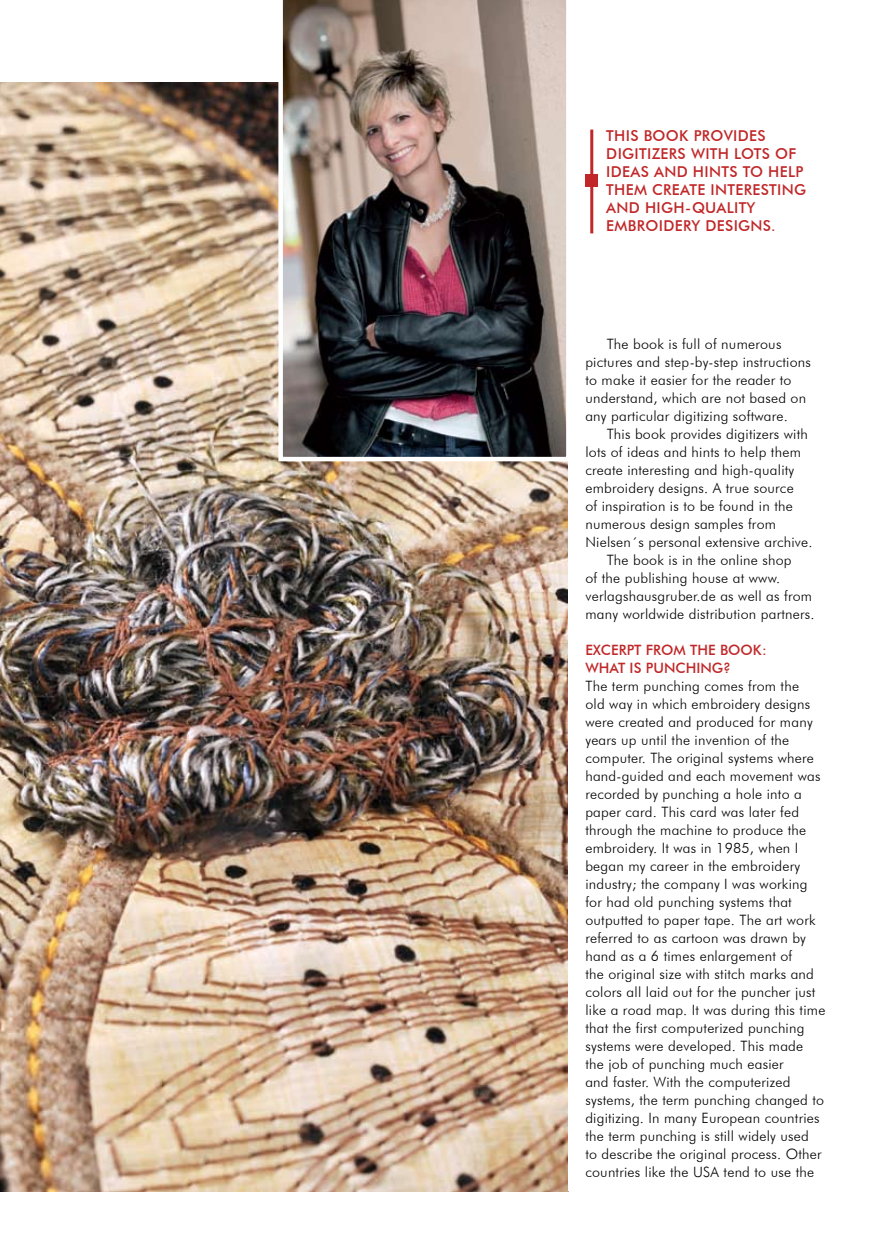
<style>
.page{position:relative;width:893px;height:1255px;background:#fff}
.page>*{position:absolute;margin:0;border:0;box-sizing:border-box;transform-origin:0 0}
.t1{font:500 15px/18px "Futura BT";letter-spacing:.02em;color:#c12728}
.t2{font:300 14.25px/18px "Futura BT";letter-spacing:.015em;color:#000}
.t3{font:500 14.25px/18px "Futura BT";color:#c12728}
</style>
<div class="page">
<img style="left:0;top:82px;width:568px;height:1109px">
<div style="left:585px;top:174px;width:13px;height:13px;background:#c12728"></div>
<hr style="left:590px;top:130px;width:3px;height:103px;background:#c12728">
<img style="left:278px;top:0;width:290px;height:461px">
<p class="t1" style="left:606px;top:126px;width:201px">THIS BOOK PROVIDES<br>DIGITIZERS WITH LOTS OF<br>IDEAS AND HINTS TO HELP<br>THEM CREATE INTERESTING<br>AND HIGH-QUALITY<br>EMBROIDERY DESIGNS.</p>
<p class="t2" style="left:585px;top:334px;width:227px;text-indent:21px">The book is full of numerous pictures and step-by-step instructions to make it easier for the reader to understand, which are not based on any particular digitizing software.</p>
<p class="t2" style="left:607px;top:424px;width:203px">This book provides digitizers with</p>
<p class="t2" style="left:585px;top:442px;width:217px">lots of ideas and hints to help them</p>
<p class="t2" style="left:585px;top:460px;width:210px">create interesting and high-quality</p>
<p class="t2" style="left:585px;top:478px;width:210px">embroidery designs. A true source</p>
<p class="t2" style="left:585px;top:496px;width:209px">of inspiration is to be found in the</p>
<p class="t2" style="left:585px;top:514px;width:192px">numerous design samples from</p>
<p class="t2" style="left:585px;top:532px;width:229px">Nielsen´s personal extensive archive.</p>
<p class="t2" style="left:607px;top:550px;width:186px">The book is in the online shop</p>
<p class="t2" style="left:585px;top:568px;width:196px">of the publishing house at www.</p>
<p class="t2" style="left:585px;top:586px;width:228px">verlagshausgruber.de as well as from</p>
<p class="t2" style="left:585px;top:604px;width:231px">many worldwide distribution partners.</p>
<p class="t3" style="left:585px;top:640px;width:183px">EXCERPT FROM THE BOOK:<br>WHAT IS PUNCHING?</p>
<p class="t2" style="left:585px;top:676px;width:241px">The term punching comes from the<br>old way in which embroidery designs were created and produced for many years up until the invention of the computer. The original systems where hand-guided and each movement was recorded by punching a hole into a paper card. This card was later fed through the machine to produce the embroidery. It was in 1985, when I began my career in the embroidery industry; the company I was working for had old punching systems that outputted to paper tape. The art work referred to as cartoon was drawn by hand as a 6 times enlargement of<br>the original size with stitch marks and colors all laid out for the puncher just like a road map. It was during this time that the first computerized punching systems were developed. This made<br>the job of punching much easier<br>and faster. With the computerized systems, the term punching changed to digitizing. In many E uropean countries the term punching is still widely used<br>to describe the original process. Other countries like the USA tend to use the</p>
</div>
